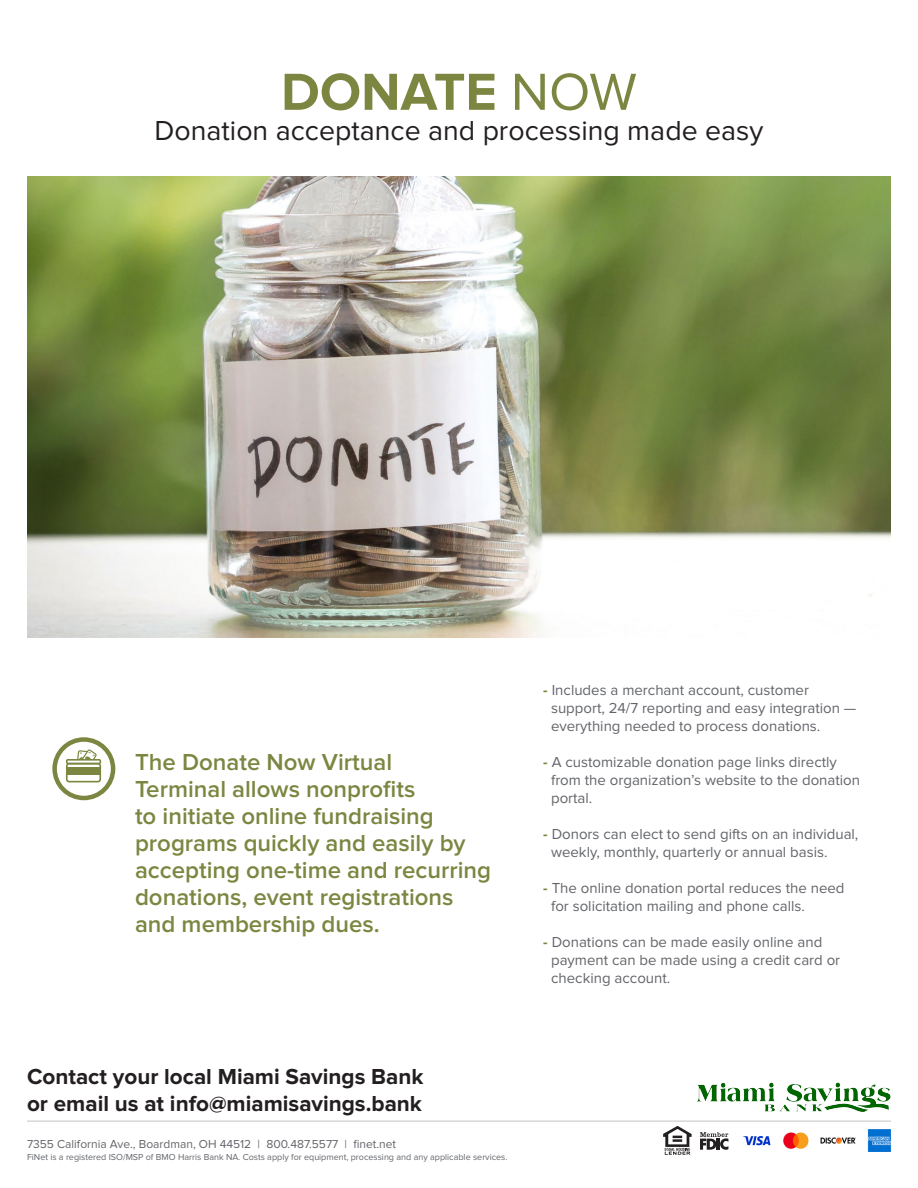
<style>
.page{position:relative;width:918px;height:1188px;background:#fff}
.page>*{position:absolute;margin:0;border:0;box-sizing:border-box;transform-origin:0 0}
.t1{font:700 54px "Proxima Nova";color:#7c8641}
.t2{font:28.5px "Proxima Nova";color:#231f20}
.t3{font:600 24px/27px "Proxima Nova";color:#7c8641}
.t4{font:700 22.5px/27px "Proxima Nova";color:#231f20}
.t5{font:15px/18px "Proxima Nova";color:#63656a}
.t6{font:12px "Proxima Nova";color:#63656a}
.t7{font:9px "Proxima Nova";color:#63656a}
.s1{font-weight:400}
.s2{font-weight:700;color:#7c8641}
</style>
<div class="page">
<img style="left:744px;top:1129px;width:147px;height:23px">
<hr style="left:27px;top:1120px;width:864px;height:2px;background:#d9d7d5">
<img style="left:697px;top:1083px;width:194px;height:29px">
<svg style="left:663px;top:1126px;width:29px;height:29px"></svg>
<svg style="left:700px;top:1132px;width:28px;height:18px"></svg>
<svg style="left:52px;top:737px;width:63px;height:63px"></svg>
<img style="left:27px;top:177px;width:864px;height:460px">
<p class="t1" style="left:281px;top:67px;width:357px">DONATE <span class="s1">NOW</span></p>
<p class="t2" style="left:155px;top:118px;width:610px">Donation acceptance and processing made easy</p>
<p class="t3" style="left:135px;top:750px;width:358px">The Donate Now Virtual<br>Terminal allows nonprofits<br>to initiate online fundraising programs quickly and easily by accepting one-time and recurring donations, event registrations and membership dues.</p>
<h3 class="t4" style="left:27px;top:1064px;width:398px">Contact your local Miami Savings Bank or email us at info@miamisavings.bank</h3>
<p class="t6" style="left:27px;top:1139px;width:371px">7355 California Ave., Boardman, OH 44512 | 800.487.5577 | finet.net</p>
<p class="t7" style="left:27px;top:1153px;width:482px">FiNet is a registered ISO/MSP of BMO Harris Bank NA. Costs apply for equipment, processing and any applicable services.</p>
<p class="t5" style="left:551px;top:682px;width:307px;text-indent:-8px"><span class="s2">-</span> Includes a merchant account, customer support, 24/7 reporting and easy integration — everything needed to process donations.</p>
<p class="t5" style="left:551px;top:754px;width:311px;text-indent:-8px"><span class="s2">-</span> A customizable donation page links directly from the organization’s website to the donation portal.</p>
<p class="t5" style="left:551px;top:826px;width:309px;text-indent:-8px"><span class="s2">-</span> Donors can elect to send gifts on an individual, weekly, monthly, quarterly or annual basis.</p>
<p class="t5" style="left:551px;top:880px;width:295px;text-indent:-8px"><span class="s2">-</span> The online donation portal reduces the need for solicitation mailing and phone calls.</p>
<p class="t5" style="left:551px;top:934px;width:291px;text-indent:-8px"><span class="s2">-</span> Donations can be made easily online and payment can be made using a credit card or checking account.</p>
</div>
